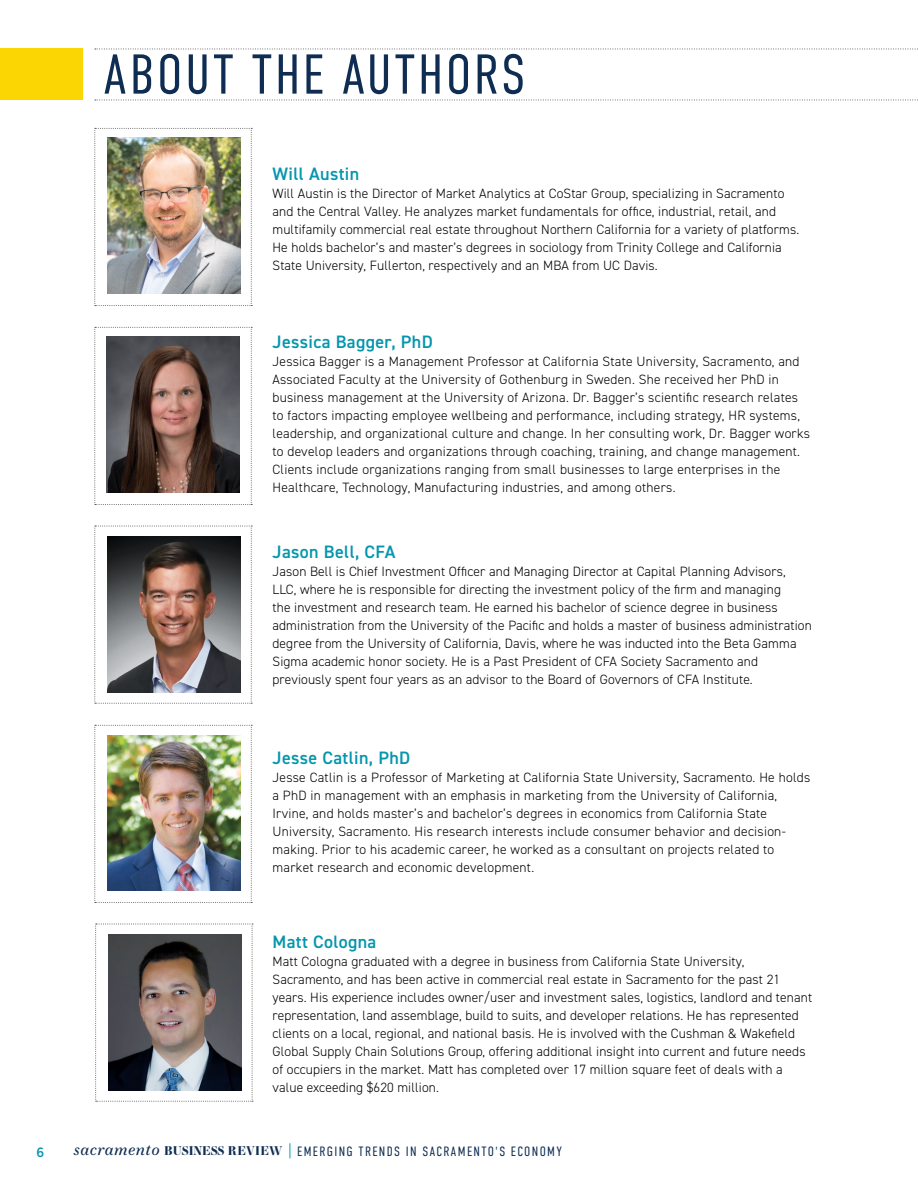
<style>
.page{position:relative;width:918px;height:1188px;background:#fff}
.page>*{position:absolute;margin:0;border:0;box-sizing:border-box;transform-origin:0 0}
.t1{font:300 56.1px "DIN Condensed";letter-spacing:.04em;color:#0f2d52}
.t2{font:600 18px "DIN2014";letter-spacing:.02em;color:#0596ae}
.t3{font:300 13.5px/18px "DIN2014";letter-spacing:.01em;color:#000}
.t4{font:300 13.5px "DIN Condensed";letter-spacing:.1em;color:#0f2d52}
.t5{font:500 13.5px "Gotham Narrow";color:#0596ae}
.s1{font-family:"Essonnes Text";font-weight:400;font-style:italic;font-size:16.5px}
.s2{font-family:"Essonnes Display";font-weight:700;font-size:12px}
.s3{font-size:16.5px;color:#0596ae}
</style>
<div class="page">
<svg style="left:95px;top:49px;width:823px;height:1px"></svg>
<svg style="left:95px;top:100px;width:823px;height:1px"></svg>
<div style="left:0;top:49px;width:82px;height:51px;background:#fbd603"></div>
<svg style="left:95px;top:327px;width:157px;height:178px"></svg>
<img style="left:107px;top:336px;width:132px;height:157px">
<img style="left:95px;top:725px;width:157px;height:178px">
<svg style="left:95px;top:526px;width:157px;height:178px"></svg>
<img style="left:108px;top:536px;width:132px;height:157px">
<svg style="left:95px;top:924px;width:158px;height:178px"></svg>
<img style="left:108px;top:934px;width:133px;height:157px">
<svg style="left:95px;top:128px;width:157px;height:178px"></svg>
<img style="left:108px;top:137px;width:132px;height:157px">
<h1 class="t1" style="left:103px;top:43px;width:424px">ABOUT THE AUTHORS</h1>
<h2 class="t2" style="left:273px;top:162px;width:88px">Will Austin</h2>
<p class="t3" style="left:273px;top:185px;width:528px">Will Austin is the Director of Market Analytics at CoStar Group, specializing in Sacramento and the Central Valley. He analyzes market fundamentals for office, industrial, retail, and multifamily commercial real estate throughout Northern California for a variety of platforms.<br>He holds bachelor’s and master’s degrees in sociology from Trinity College and California State University, Fullerton, respectively and an MBA from UC Davis.</p>
<h2 class="t2" style="left:273px;top:330px;width:162px">Jessica Bagger, PhD</h2>
<p class="t3" style="left:273px;top:353px;width:539px">Jessica Bagger is a Management Professor at California State University, Sacramento, and Associated Faculty at the University of Gothenburg in Sweden. She received her PhD in business management at the University of Arizona. Dr. Bagger’s scientific research relates to factors impacting employee wellbeing and performance, including strategy, HR systems, leadership, and organizational culture and change. In her consulting work, Dr. Bagger works to develop leaders and organizations through coaching, training, and change management.<br>Clients include organizations ranging from small businesses to large enterprises in the Healthcare, Technology, Manufacturing industries, and among others.</p>
<h2 class="t2" style="left:273px;top:540px;width:125px">Jason Bell, CFA</h2>
<p class="t3" style="left:273px;top:563px;width:541px">Jason Bell is Chief Investment Officer and Managing Director at Capital Planning Advisors, LLC, where he is responsible for directing the investment policy of the firm and managing<br>the investment and research team. He earned his bachelor of science degree in business administration from the University of the Pacific and holds a master of business administration degree from the University of California, Davis, where he was inducted into the Beta Gamma Sigma academic honor society. He is a Past President of CFA Society Sacramento and previously spent four years as an advisor to the Board of Governors of CFA Institute.</p>
<h2 class="t2" style="left:273px;top:746px;width:139px">Jesse Catlin, PhD</h2>
<p class="t3" style="left:273px;top:768px;width:539px">Jesse Catlin is a Professor of Marketing at California State University, Sacramento. He holds a PhD in management with an emphasis in marketing from the University of California, Irvine, and holds master’s and bachelor’s degrees in economics from California State University, Sacramento. His research interests include consumer behavior and decision&shy;making. Prior to his academic career, he worked as a consultant on projects related to market research and economic development.</p>
<h2 class="t2" style="left:273px;top:930px;width:105px">Matt Cologna</h2>
<p class="t3" style="left:273px;top:953px;width:541px">Matt Cologna graduated with a degree in business from California State University, Sacramento, and has been active in commercial real estate in Sacramento for the past 21 years. His experience includes owner/user and investment sales, logistics, landlord and tenant representation, land assemblage, build to suits, and developer relations. He has represented clients on a local, regional, and national basis. He is involved with the Cushman &amp; Wakefield Global Supply Chain Solutions Group, offering additional insight into current and future needs of occupiers in the market. Matt has completed over 17 million square feet of deals with a value exceeding $620 million.</p>
<p class="t5" style="left:37px;top:1144px;width:9px">6</p>
<p class="t4" style="left:74px;top:1144px;width:490px"><span class="s1">sacramento</span> <span class="s2">BUSINESS REVIEW</span> <span class="s3">|</span> EMERGING TRENDS IN SACRAMENTO'S ECONOMY</p>
</div>
